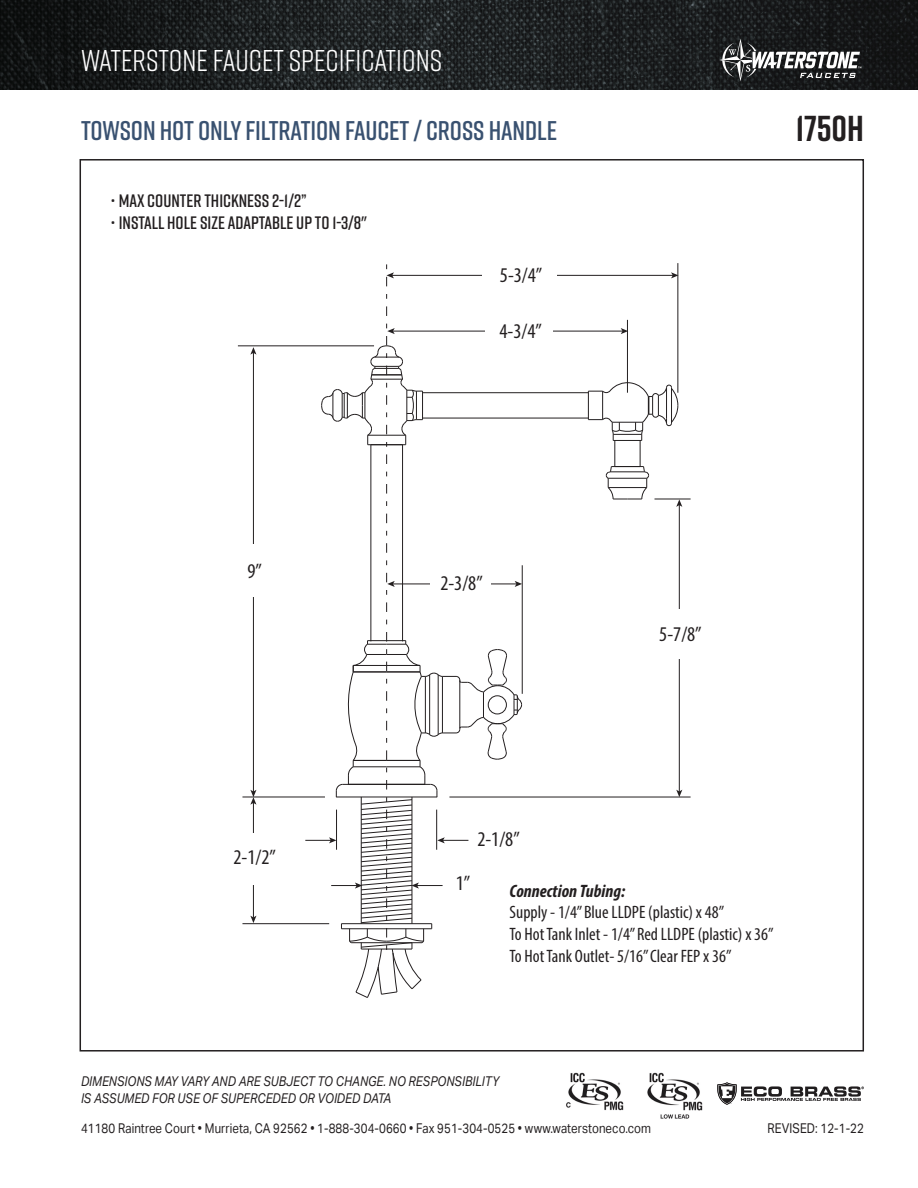
<style>
.page{position:relative;width:918px;height:1188px;background:#fff}
.page>*{position:absolute;margin:0;border:0;box-sizing:border-box;transform-origin:0 0}
.t1{font:700 36px "Rift";color:#231f20}
.t2{font:30px "Rift";color:#fff}
.t3{font:600 27px "Rift";letter-spacing:-.005em;color:#395170}
.t4{font:condensed 21px "Myriad Pro";color:#231f20}
.t5{font:condensed 18px/21.6px "Myriad Pro";color:#231f20}
.t6{font:600 18px "Rift";color:#231f20}
.t7{font:13.5px "Aktiv Grotesk";letter-spacing:.01em;color:#231f20;scale:.85 1}
.t8{font:italic 13.5px/16.2px "Aktiv Grotesk";letter-spacing:.01em;color:#231f20;scale:.85 1}
.s1{font-weight:700;font-style:italic}
</style>
<div class="page">
<img style="left:647px;top:1072px;width:56px;height:47px">
<img style="left:566px;top:1072px;width:58px;height:39px">
<img style="left:0;top:0;width:918px;height:89px">
<svg style="left:719px;top:39px;width:142px;height:42px"></svg>
<svg style="left:717px;top:1082px;width:147px;height:23px"></svg>
<hr style="left:242px;top:797px;width:83px;height:1px;background:#231f20">
<hr style="left:522px;top:565px;width:1px;height:129px;background:#231f20">
<hr style="left:677px;top:263px;width:1px;height:130px;background:#231f20">
<hr style="left:627px;top:320px;width:1px;height:73px;background:#231f20">
<hr style="left:238px;top:345px;width:136px;height:1px;background:#231f20">
<hr style="left:371px;top:445px;width:1px;height:196px;background:#231f20">
<hr style="left:402px;top:445px;width:1px;height:196px;background:#231f20">
<hr style="left:449px;top:797px;width:242px;height:1px;background:#231f20">
<hr style="left:655px;top:499px;width:36px;height:1px;background:#231f20">
<hr style="left:423px;top:392px;width:165px;height:1px;background:#231f20">
<hr style="left:423px;top:418px;width:165px;height:1px;background:#231f20">
<hr style="left:242px;top:923px;width:87px;height:1px;background:#231f20">
<svg style="left:305px;top:632px;width:217px;height:366px"></svg>
<hr style="left:679px;top:505px;width:1px;height:287px;background:#231f20">
<svg style="left:588px;top:381px;width:94px;height:126px"></svg>
<svg style="left:676px;top:790px;width:6px;height:7px"></svg>
<div style="left:668px;top:609px;width:27px;height:49px;background:#fff"></div>
<hr style="left:253px;top:352px;width:1px;height:440px;background:#231f20">
<svg style="left:250px;top:347px;width:6px;height:8px"></svg>
<hr style="left:253px;top:803px;width:1px;height:115px;background:#231f20">
<svg style="left:250px;top:790px;width:6px;height:15px"></svg>
<svg style="left:250px;top:916px;width:6px;height:7px"></svg>
<div style="left:242px;top:544px;width:27px;height:52px;background:#fff"></div>
<div style="left:242px;top:833px;width:27px;height:51px;background:#fff"></div>
<hr style="left:392px;top:275px;width:281px;height:1px;background:#231f20">
<svg style="left:671px;top:272px;width:8px;height:6px"></svg>
<svg style="left:386px;top:264px;width:8px;height:22px"></svg>
<div style="left:482px;top:258px;width:75px;height:36px;background:#fff"></div>
<hr style="left:393px;top:331px;width:230px;height:1px;background:#231f20">
<svg style="left:621px;top:328px;width:6px;height:6px"></svg>
<svg style="left:321px;top:324px;width:102px;height:123px"></svg>
<div style="left:485px;top:314px;width:68px;height:35px;background:#fff"></div>
<hr style="left:393px;top:584px;width:124px;height:1px;background:#231f20">
<svg style="left:515px;top:581px;width:7px;height:6px"></svg>
<svg style="left:386px;top:573px;width:9px;height:22px"></svg>
<div style="left:430px;top:567px;width:60px;height:35px;background:#fff"></div>
<h2 class="t2" style="left:81px;top:39px;width:363px">WATERSTONE FAUCET SPECIFICATIONS</h2>
<p class="t3" style="left:81px;top:111px;width:478px">TOWSON HOT ONLY FILTRATION FAUCET / CROSS HANDLE</p>
<p class="t1" style="left:796px;top:102px;width:70px">1750H</p>
<p class="t6" style="left:111px;top:187px;width:198px">• MAX COUNTER THICKNESS 2-1/2”</p>
<p class="t6" style="left:111px;top:210px;width:258px">• INSTALL HOLE SIZE ADAPTABLE UP TO 1-3/8"</p>
<p class="t4" style="left:500px;top:262px;width:44px">5-3/4”</p>
<p class="t4" style="left:499px;top:318px;width:44px">4-3/4”</p>
<p class="t4" style="left:247px;top:558px;width:16px">9”</p>
<p class="t4" style="left:233px;top:845px;width:44px">2-1/2”</p>
<p class="t4" style="left:440px;top:571px;width:44px">2-3/8”</p>
<p class="t4" style="left:477px;top:827px;width:44px">2-1/8”</p>
<p class="t4" style="left:659px;top:621px;width:44px">5-7/8”</p>
<p class="t4" style="left:456px;top:870px;width:16px">1”</p>
<p class="t5" style="left:510px;top:880px;width:266px"><span class="s1">Connection Tubing:<br></span>Supply - 1/4” Blue LLDPE (plastic) x 48”<br>To Hot Tank Inlet - 1/4” Red LLDPE (plastic) x 36” To Hot Tank Outlet- 5/16” Clear FEP x 36”</p>
<p class="t8" style="left:81px;top:1074px;width:493px">DIMENSIONS MAY VARY AND ARE SUBJECT TO CHANGE. NO RESPONSIBILITY<br>IS ASSUMED FOR USE OF SUPERCEDED OR VOIDED DATA</p>
<p class="t7" style="left:81px;top:1120px;width:672px">41180 Raintree Court • Murrieta, CA 92562 • 1-888-304-0660 • Fax 951-304-0525 • www.waterstoneco.com</p>
<p class="t7" style="left:767px;top:1121px;width:115px">REVISED: 12-1-22</p>
</div>
